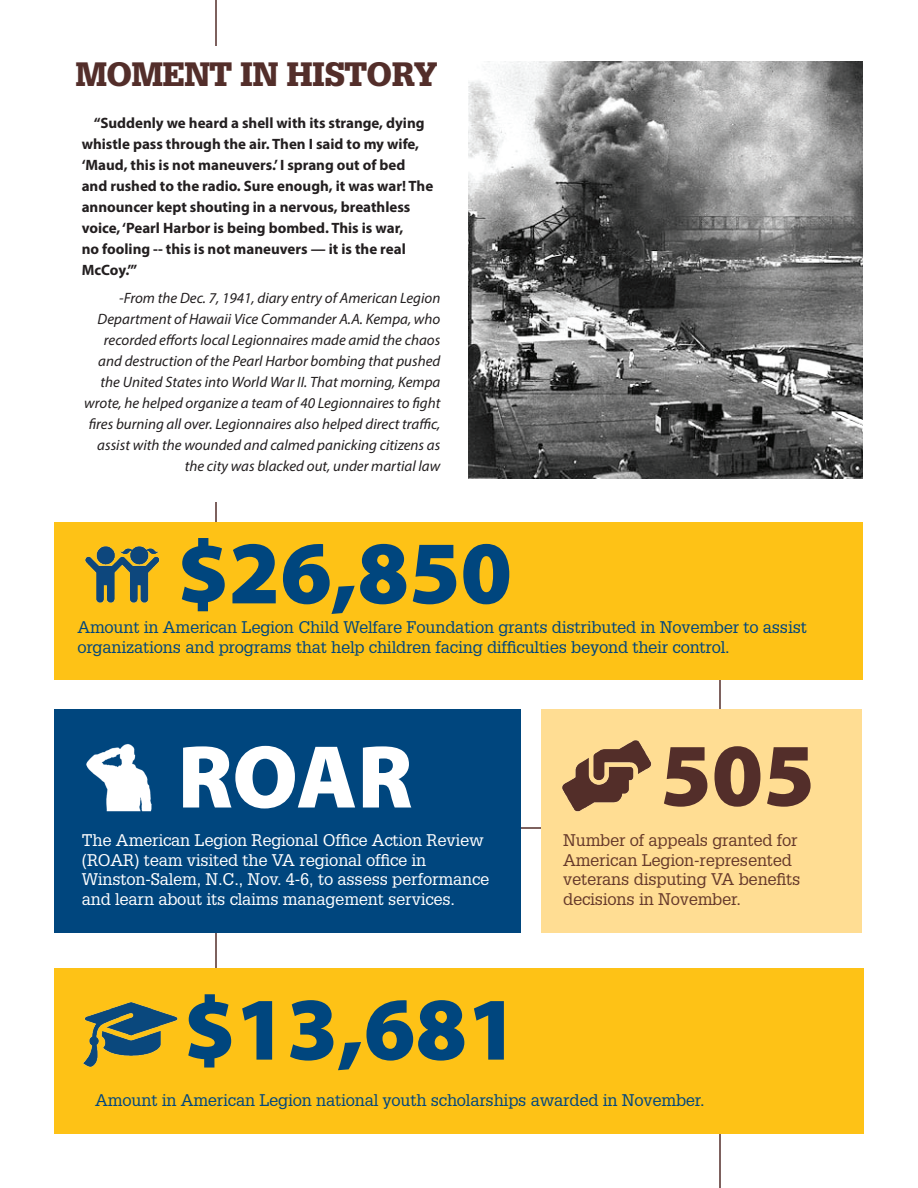
<style>
.page{position:relative;width:918px;height:1188px;background:#fff}
.page>*{position:absolute;margin:0;border:0;box-sizing:border-box;transform-origin:0 0}
.t1{font:900 90px "Myriad Pro";color:#00467e}
.t2{font:900 90px "Myriad Pro";color:#fff}
.t3{font:900 90px "Myriad Pro";color:#532e2a}
.t4{font:900 33px "Glypha LT Std";letter-spacing:-.01em;color:#532e2a}
.t5{font:16.5px/19.8px "Glypha LT Std";letter-spacing:-.01em;color:#00467e}
.t6{font:16.5px/19.8px "Glypha LT Std";letter-spacing:-.01em;color:#fff}
.t7{font:16.5px/19.8px "Glypha LT Std";letter-spacing:-.01em;color:#66392a}
.t8{font:italic 15px/21px "Myriad Pro";color:#231f20;text-align:right}
.t9{font:700 15px/21px "Myriad Pro";color:#231f20}
</style>
<div class="page">
<div style="left:54px;top:522px;width:809px;height:158px;background:#fec216"></div>
<img style="left:85px;top:546px;width:75px;height:57px">
<div style="left:54px;top:969px;width:810px;height:165px;background:#fec216"></div>
<img style="left:84px;top:1002px;width:94px;height:65px">
<img style="left:468px;top:62px;width:395px;height:417px">
<div style="left:542px;top:710px;width:320px;height:223px;background:#ffdd93"></div>
<div style="left:54px;top:710px;width:466px;height:223px;background:#00467e"></div>
<img style="left:86px;top:744px;width:66px;height:68px">
<img style="left:562px;top:740px;width:89px;height:72px">
<h2 class="t4" style="left:76px;top:54px;width:364px">MOMENT IN HISTORY</h2>
<p class="t9" style="left:82px;top:112px;width:353px;text-indent:12px">“Suddenly we heard a shell with its strange, dying whistle pass through the air. Then I said to my wife, ‘Maud, this is not maneuvers.’ I sprang out of bed and rushed to the radio. Sure enough, it was war! The announcer kept shouting in a nervous, breathless voice, ‘Pearl Harbor is being bombed. This is war,<br>no fooling -- this is not maneuvers — it is the real McCoy.’”</p>
<p class="t8" style="left:84px;top:287px;width:358px">-From the Dec. 7, 1941, diary entry of American Legion Department of Hawaii Vice Commander A.A. Kempa, who recorded efforts local Legionnaires made amid the chaos and destruction of the Pearl Harbor bombing that pushed the United States into World War II. That morning, Kempa wrote, he helped organize a team of 40 Legionnaires to fight fires burning all over. Legionnaires also helped direct traffic, assist with the wounded and calmed panicking citizens as the city was blacked out, under martial law</p>
<h1 class="t1" style="left:177px;top:522px;width:336px">$26,850</h1>
<p class="t5" style="left:77px;top:617px;width:731px">Amount in American Legion Child Welfare Foundation grants distributed in November to assist organizations and programs that help children facing difficulties beyond their control.</p>
<h1 class="t2" style="left:177px;top:726px;width:237px">ROAR</h1>
<p class="t6" style="left:82px;top:830px;width:409px">The American Legion Regional Office Action Review (ROAR) team visited the VA regional office in Winston-Salem, N.C., Nov. 4-6, to assess performance and learn about its claims management services.</p>
<h1 class="t1" style="left:184px;top:978px;width:336px">$13,681</h1>
<h1 class="t3" style="left:660px;top:724px;width:156px">505</h1>
<p class="t7" style="left:563px;top:830px;width:239px">Number of appeals granted for<br>American Legion-represented veterans disputing VA benefits decisions in November.</p>
<p class="t5" style="left:95px;top:1090px;width:611px">Amount in American Legion national youth scholarships awarded in November.</p>
</div>
